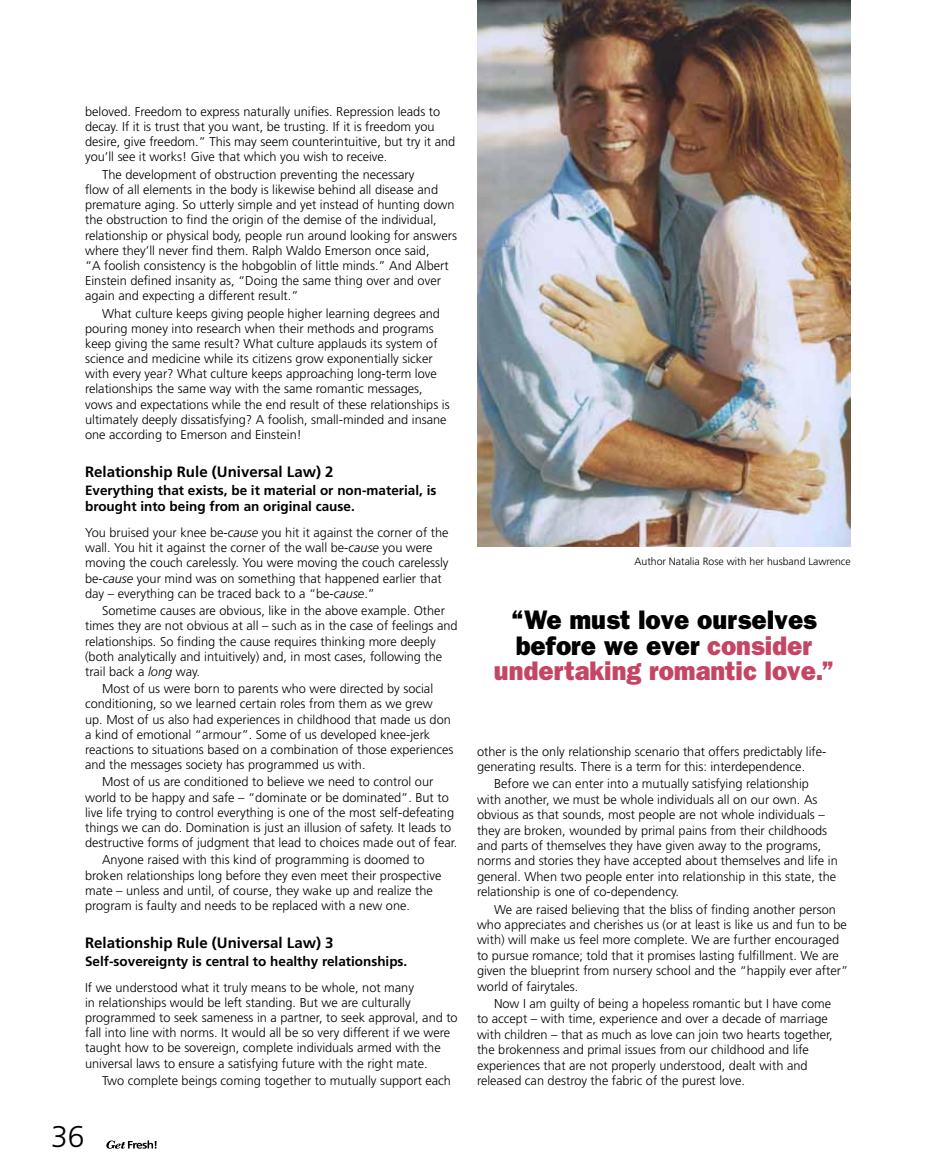
<style>
.page{position:relative;width:936px;height:1170px;background:#fff}
.page>*{position:absolute;margin:0;border:0;box-sizing:border-box;transform-origin:0 0}
.t1{font:300 30px "Frutiger LT Std";color:#000}
.t2{font:27px/25.3px "ITC Franklin Gothic Std Hvy";color:#c54664;text-align:center;scale:.94 1}
.t3{font:700 15px "Frutiger LT Std";color:#000}
.t4{font:700 13.5px/16.4px "Frutiger LT Std";color:#000}
.t5{font:300 12.75px/15.1px "Frutiger LT Std";color:#000}
.t6{font:300 10.5px "Frutiger LT Std";color:#000}
.s1{font-style:italic}
.s2{color:#000}
</style>
<div class="page">
<svg style="left:106px;top:1140px;width:50px;height:8px"></svg>
<img style="left:477px;top:0;width:373px;height:546px">
<p class="t5" style="left:85px;top:104px;width:372px">beloved. Freedom to express naturally unifies. Repression leads to decay. If it is trust that you want, be trusting. If it is freedom you desire, give freedom.” This may seem counterintuitive, but try it and you’ll see it works! Give that which you wish to receive.</p>
<p class="t5" style="left:85px;top:167px;width:373px;text-indent:17px">The development of obstruction preventing the necessary<br>flow of all elements in the body is likewise behind all disease and premature aging. So utterly simple and yet instead of hunting down the obstruction to find the origin of the demise of the individual, relationship or physical body, people run around looking for answers where they’ll never find them. Ralph Waldo Emerson once said,<br>“A foolish consistency is the hobgoblin of little minds.” And Albert Einstein defined insanity as, “Doing the same thing over and over again and expecting a different result.”</p>
<p class="t5" style="left:85px;top:306px;width:366px;text-indent:17px">What culture keeps giving people higher learning degrees and pouring money into research when their methods and programs keep giving the same result? What culture applauds its system of science and medicine while its citizens grow exponentially sicker with every year? What culture keeps approaching long-term love relationships the same way with the same romantic messages, vows and expectations while the end result of these relationships is ultimately deeply dissatisfying? A foolish, small-minded and insane one according to Emerson and Einstein!</p>
<p class="t3" style="left:85px;top:462px;width:250px">Relationship Rule (Universal Law) 2</p>
<p class="t4" style="left:85px;top:482px;width:353px">Everything that exists, be it material or non-material, is brought into being from an original cause.</p>
<p class="t5" style="left:85px;top:525px;width:365px">You bruised your knee be-<span class="s1">cause</span> you hit it against the corner of the wall. You hit it against the corner of the wall be-<span class="s1">cause</span> you were moving the couch carelessly. You were moving the couch carelessly be-<span class="s1">cause</span> your mind was on something that happened earlier that day – everything can be traced back to a “be-<span class="s1">cause</span>.”</p>
<p class="t5" style="left:85px;top:603px;width:374px;text-indent:17px">Sometime causes are obvious, like in the above example. Other times they are not obvious at all – such as in the case of feelings and relationships. So finding the cause requires thinking more deeply (both analytically and intuitively) and, in most cases, following the trail back a <span class="s1">long</span> way.</p>
<p class="t5" style="left:85px;top:681px;width:370px;text-indent:17px">Most of us were born to parents who were directed by social conditioning, so we learned certain roles from them as we grew up. Most of us also had experiences in childhood that made us don a kind of emotional “armour”. Some of us developed knee-jerk reactions to situations based on a combination of those experiences and the messages society has programmed us with.</p>
<p class="t5" style="left:85px;top:774px;width:374px;text-indent:17px">Most of us are conditioned to believe we need to control our world to be happy and safe – “dominate or be dominated”. But to live life trying to control everything is one of the most self-defeating things we can do. Domination is just an illusion of safety. It leads to destructive forms of judgment that lead to choices made out of fear.</p>
<p class="t5" style="left:85px;top:852px;width:358px;text-indent:17px">Anyone raised with this kind of programming is doomed to broken relationships long before they even meet their prospective mate – unless and until, of course, they wake up and realize the program is faulty and needs to be replaced with a new one.</p>
<p class="t3" style="left:85px;top:933px;width:250px">Relationship Rule (Universal Law) 3</p>
<p class="t4" style="left:85px;top:953px;width:324px">Self-sovereignty is central to healthy relationships.</p>
<p class="t5" style="left:85px;top:979px;width:374px">If we understood what it truly means to be whole, not many<br>in relationships would be left standing. But we are culturally programmed to seek sameness in a partner, to seek approval, and to fall into line with norms. It would all be so very different if we were taught how to be sovereign, complete individuals armed with the universal laws to ensure a satisfying future with the right mate.</p>
<p class="t5" style="left:102px;top:1072px;width:350px">Two complete beings coming together to mutually support each</p>
<h1 class="t1" style="left:51px;top:1119px;width:35px">36</h1>
<p class="t6" style="left:634px;top:555px;width:218px">Author Natalia Rose with her husband Lawrence</p>
<h2 class="t2" style="left:493px;top:607px;width:364px"><span class="s2">“We must love ourselves before we ever</span> consider undertaking romantic love.”</h2>
<p class="t5" style="left:477px;top:743px;width:351px">other is the only relationship scenario that offers predictably life&shy;generating results. There is a term for this: interdependence.</p>
<p class="t5" style="left:477px;top:776px;width:362px;text-indent:17px">Before we can enter into a mutually satisfying relationship<br>with another, we must be whole individuals all on our own. As obvious as that sounds, most people are not whole individuals – they are broken, wounded by primal pains from their childhoods and parts of themselves they have given away to the programs, norms and stories they have accepted about themselves and life in general. When two people enter into relationship in this state, the relationship is one of co-dependency.</p>
<p class="t5" style="left:477px;top:901px;width:372px;text-indent:17px">We are raised believing that the bliss of finding another person who appreciates and cherishes us (or at least is like us and fun to be with) will make us feel more complete. We are further encouraged to pursue romance; told that it promises lasting fulfillment. We are given the blueprint from nursery school and the “happily ever after” world of fairytales.</p>
<p class="t5" style="left:477px;top:996px;width:357px;text-indent:17px">Now I am guilty of being a hopeless romantic but I have come to accept – with time, experience and over a decade of marriage with children – that as much as love can join two hearts together, the brokenness and primal issues from our childhood and life experiences that are not properly understood, dealt with and released can destroy the fabric of the purest love.</p>
</div>
